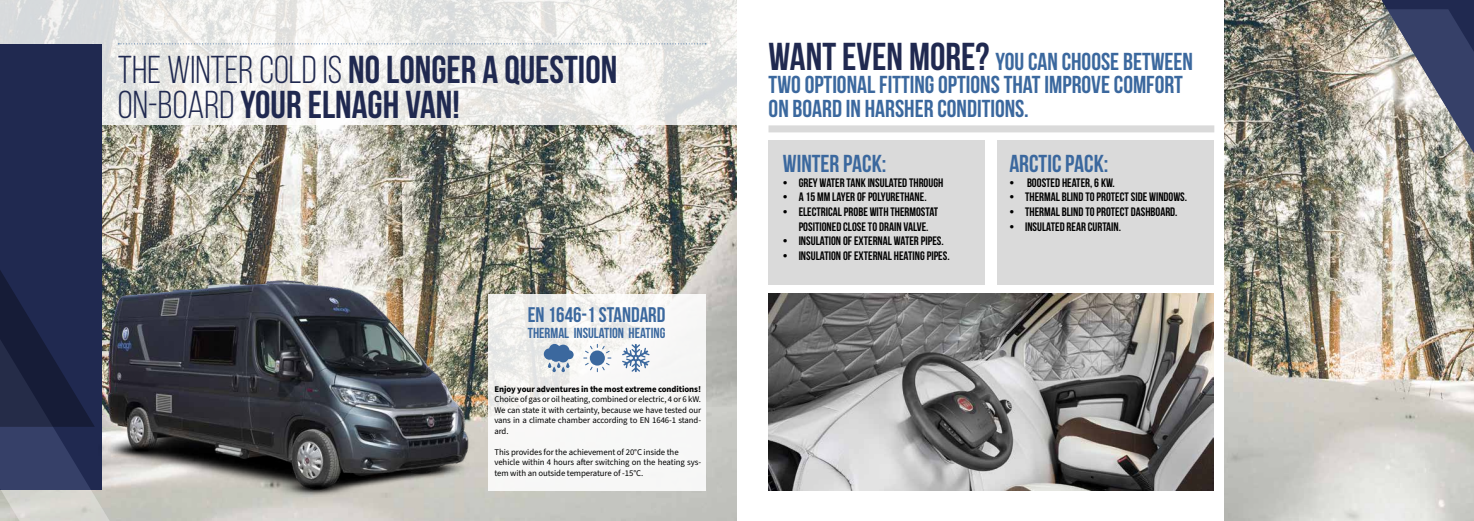
<style>
.page{position:relative;width:1474px;height:521px;background:#fff}
.page>*{position:absolute;margin:0;border:0;box-sizing:border-box;transform-origin:0 0}
.t1{font:700 38.85px/35px "Bebas Neue";color:#202950}
.t2{font:700 24.5px/23.6px "Bebas Neue";color:#3b689e}
.t3{font:700 21.18px "Bebas Neue";color:#3b689e}
.t4{font:700 14.53px "Bebas Neue";color:#3b689e}
.t5{font:700 12.25px/14.7px "Bebas Neue";color:#000;text-align:center}
.t6{font:8.75px/10.5px "Source Sans Pro";letter-spacing:-.01em;color:#000;text-align:justify}
.t7{font:700 8.75px "Source Sans Pro";letter-spacing:-.01em;color:#000}
.s1{font-weight:400}
.s2{font-size:38.85px;color:#202950}
</style>
<div class="page">
<img style="left:95px;top:0;width:642px;height:521px">
<img style="left:1224px;top:0;width:249px;height:521px">
<div style="left:768px;top:125px;width:446px;height:7px;background:#dadada"></div>
<img style="left:768px;top:294px;width:445px;height:196px">
<svg style="left:488px;top:294px;width:217px;height:196px"></svg>
<svg style="left:544px;top:344px;width:29px;height:28px"></svg>
<svg style="left:583px;top:344px;width:28px;height:28px"></svg>
<svg style="left:622px;top:344px;width:27px;height:28px"></svg>
<svg style="left:118px;top:43px;width:588px;height:1px"></svg>
<svg style="left:1381px;top:0;width:92px;height:9px"></svg>
<img style="left:1357px;top:9px;width:116px;height:356px">
<div style="left:0;top:44px;width:101px;height:445px;background:#202950"></div>
<svg style="left:0;top:201px;width:131px;height:320px"></svg>
<svg style="left:0;top:0;width:95px;height:427px"></svg>
<img style="left:98px;top:246px;width:376px;height:250px">
<div style="left:768px;top:140px;width:217px;height:144px;background:#dadada"></div>
<div style="left:997px;top:140px;width:216px;height:144px;background:#dadada"></div>
<h1 class="t1" style="left:118px;top:52px;width:501px"><span class="s1">THE WINTER COLD IS</span> NO LONGER A QUESTION<br><span class="s1">ON-BOARD</span> YOUR ELNAGH VAN!</h1>
<h3 class="t3" style="left:528px;top:303px;width:139px">EN 1646-1 STANDARD</h3>
<p class="t4" style="left:528px;top:325px;width:139px">THERMAL INSULATION HEATING</p>
<p class="t7" style="left:494px;top:383px;width:208px">Enjoy your adventures in the most extreme conditions!</p>
<p class="t6" style="left:494px;top:394px;width:208px">Choice of gas or oil heating, combined or electric, 4 or 6 kW.<br>We can state it with certainty, because we have tested our vans in a climate chamber according to EN 1646-1 stand&shy;ard.</p>
<p class="t6" style="left:494px;top:447px;width:208px;text-align:left">This provides for the achievement of 20°C inside the vehicle within 4 hours after switching on the heating sys&shy;tem with an outside temperature of -15°C.</p>
<h2 class="t2" style="left:768px;top:49px;width:426px"><span class="s2">WANT EVEN MORE?</span> YOU CAN CHOOSE BETWEEN<br>TWO OPTIONAL FITTING OPTIONS THAT IMPROVE COMFORT<br>ON BOARD IN HARSHER CONDITIONS.</h2>
<h2 class="t2" style="left:783px;top:151px;width:105px">WINTER PACK:</h2>
<p class="t5" style="left:783px;top:175px;width:162px">• GREY WATER TANK INSULATED THROUGH</p>
<p class="t5" style="left:783px;top:190px;width:145px">• A 15 MM LAYER OF POLYURETHANE.</p>
<p class="t5" style="left:783px;top:204px;width:157px">• ELECTRICAL PROBE WITH THERMOSTAT<br>POSITIONED CLOSE TO DRAIN VALVE.</p>
<p class="t5" style="left:783px;top:234px;width:162px">• INSULATION OF EXTERNAL WATER PIPES.</p>
<p class="t5" style="left:783px;top:248px;width:168px">• INSULATION OF EXTERNAL HEATING PIPES.</p>
<h2 class="t2" style="left:1009px;top:151px;width:101px">ARCTIC PACK:</h2>
<p class="t5" style="left:1009px;top:175px;width:107px">• BOOSTED HEATER, 6 KW.</p>
<p class="t5" style="left:1009px;top:190px;width:179px">• THERMAL BLIND TO PROTECT SIDE WINDOWS.</p>
<p class="t5" style="left:1009px;top:204px;width:170px">• THERMAL BLIND TO PROTECT DASHBOARD.</p>
<p class="t5" style="left:1009px;top:219px;width:113px">• INSULATED REAR CURTAIN.</p>
</div>
